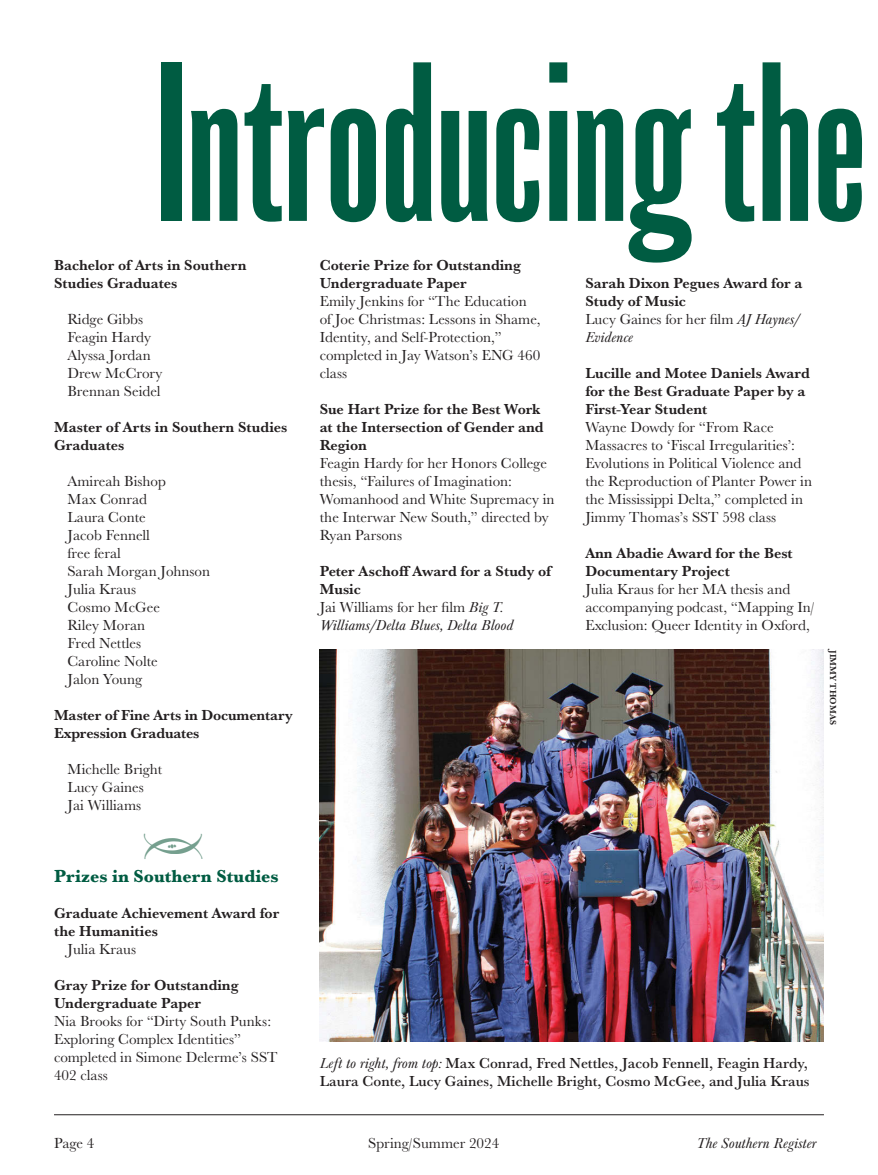
<style>
.page{position:relative;width:878px;height:1175px;background:#fff}
.page>*{position:absolute;margin:0;border:0;box-sizing:border-box;transform-origin:0 0}
.t1{font:extra-condensed 208.5px "Balboa";color:#005c42}
.t2{font:700 expanded 18px "Baskerville URW";color:#005c42}
.t3{font:15px/18px "Baskerville URW";color:#231f20}
.t4{font:700 15px/18px "Baskerville URW";color:#231f20}
.t5{font:500 15px/18px "Baskerville URW";color:#231f20}
.t6{font:italic 15px/18px "Baskerville URW";color:#231f20}
.t7{font:700 9px "Baskerville URW";color:#231f20}
.s1{font-weight:700;font-style:normal}
.s2{font-style:normal}
.s3{font-weight:400}
.s4{font-weight:400;font-style:italic}
</style>
<div class="page">
<hr style="left:54px;top:1114px;width:770px;height:1px;background:#231f20">
<img style="left:320px;top:650px;width:504px;height:391px">
<h1 class="t1" style="left:155px;top:29px;width:713px">Introducing the</h1>
<p class="t4" style="left:54px;top:256px;width:194px">Bachelor of Arts in Southern<br>Studies Graduates</p>
<p class="t3" style="left:68px;top:310px;width:96px">Ridge Gibbs<br>Feagin Hardy<br>Alyssa Jordan<br>Drew McCrory<br>Brennan Seidel</p>
<p class="t4" style="left:54px;top:418px;width:235px">Master of Arts in Southern Studies<br>Graduates</p>
<p class="t3" style="left:68px;top:472px;width:144px">Amireah Bishop<br>Max Conrad<br>Laura Conte<br>Jacob Fennell<br>free feral<br>Sarah Morgan Johnson<br>Julia Kraus<br>Cosmo McGee<br>Riley Moran<br>Fred Nettles<br>Caroline Nolte<br>Jalon Young</p>
<p class="t4" style="left:54px;top:706px;width:240px">Master of Fine Arts in Documentary<br>Expression Graduates</p>
<p class="t3" style="left:68px;top:760px;width:96px">Michelle Bright<br>Lucy Gaines<br>Jai Williams</p>
<p class="t4" style="left:320px;top:256px;width:203px">Coterie Prize for Outstanding<br>Undergraduate Paper</p>
<p class="t3" style="left:320px;top:292px;width:222px">Emily Jenkins for “The Education of Joe Christmas: Lessons in Shame,<br>Identity, and Self-Protection,” completed in Jay Watson’s ENG 460 class</p>
<p class="t4" style="left:320px;top:400px;width:225px">Sue Hart Prize for the Best Work at the Intersection of Gender and<br>Region</p>
<p class="t3" style="left:320px;top:454px;width:236px">Feagin Hardy for her Honors College thesis, “Failures of Imagination:<br>Womanhood and White Supremacy in the Interwar New South,” directed by<br>Ryan Parsons</p>
<p class="t6" style="left:320px;top:563px;width:233px"><span class="s1">Peter Aschoff Award for a Study of<br>Music<br></span><span class="s2">Jai Williams for her film</span> Big T.<br>Williams/Delta Blues, Delta Blood</p>
<p class="t4" style="left:585px;top:274px;width:219px">Sarah Dixon Pegues Award for a<br>Study of Music<br><span class="s3">Lucy Gaines for her film</span> <span class="s4">AJ Haynes/<br>Evidence</span></p>
<p class="t4" style="left:585px;top:364px;width:226px">Lucille and Motee Daniels Award for the Best Graduate Paper by a<br>First-Year Student</p>
<p class="t3" style="left:585px;top:418px;width:228px">Wayne Dowdy for “From Race Massacres to ‘Fiscal Irregularities’:<br>Evolutions in Political Violence and the Reproduction of Planter Power in the Mississippi Delta,” completed in Jimmy Thomas’s SST 598 class</p>
<p class="t4" style="left:585px;top:544px;width:209px">Ann Abadie Award for the Best<br>Documentary Project</p>
<p class="t3" style="left:585px;top:580px;width:231px">Julia Kraus for her MA thesis and accompanying podcast, “Mapping In/<br>Exclusion: Queer Identity in Oxford,</p>
<p class="t7" style="left:839px;top:650px;width:76px;rotate:90deg">JIMMY THOMAS</p>
<p class="t2" style="left:54px;top:866px;width:226px">Prizes in Southern Studies</p>
<p class="t4" style="left:54px;top:904px;width:227px">Graduate Achievement Award for the Humanities</p>
<p class="t3" style="left:68px;top:940px;width:70px">Julia Kraus</p>
<p class="t4" style="left:54px;top:976px;width:186px">Gray Prize for Outstanding<br>Undergraduate Paper</p>
<p class="t3" style="left:54px;top:1012px;width:225px">Nia Brooks for “Dirty South Punks:<br>Exploring Complex Identities” completed in Simone Delerme’s SST<br>402 class</p>
<p class="t5" style="left:320px;top:1053px;width:491px"><span class="s4">Left to right, from top:</span> Max Conrad, Fred Nettles, Jacob Fennell, Feagin Hardy,<br>Laura Conte, Lucy Gaines, Michelle Bright, Cosmo McGee, and Julia Kraus</p>
<p class="t3" style="left:54px;top:1133px;width:42px">Page 4</p>
<p class="t3" style="left:368px;top:1133px;width:132px">Spring/Summer 2024</p>
<p class="t6" style="left:696px;top:1134px;width:121px">The Southern Register</p>
</div>
